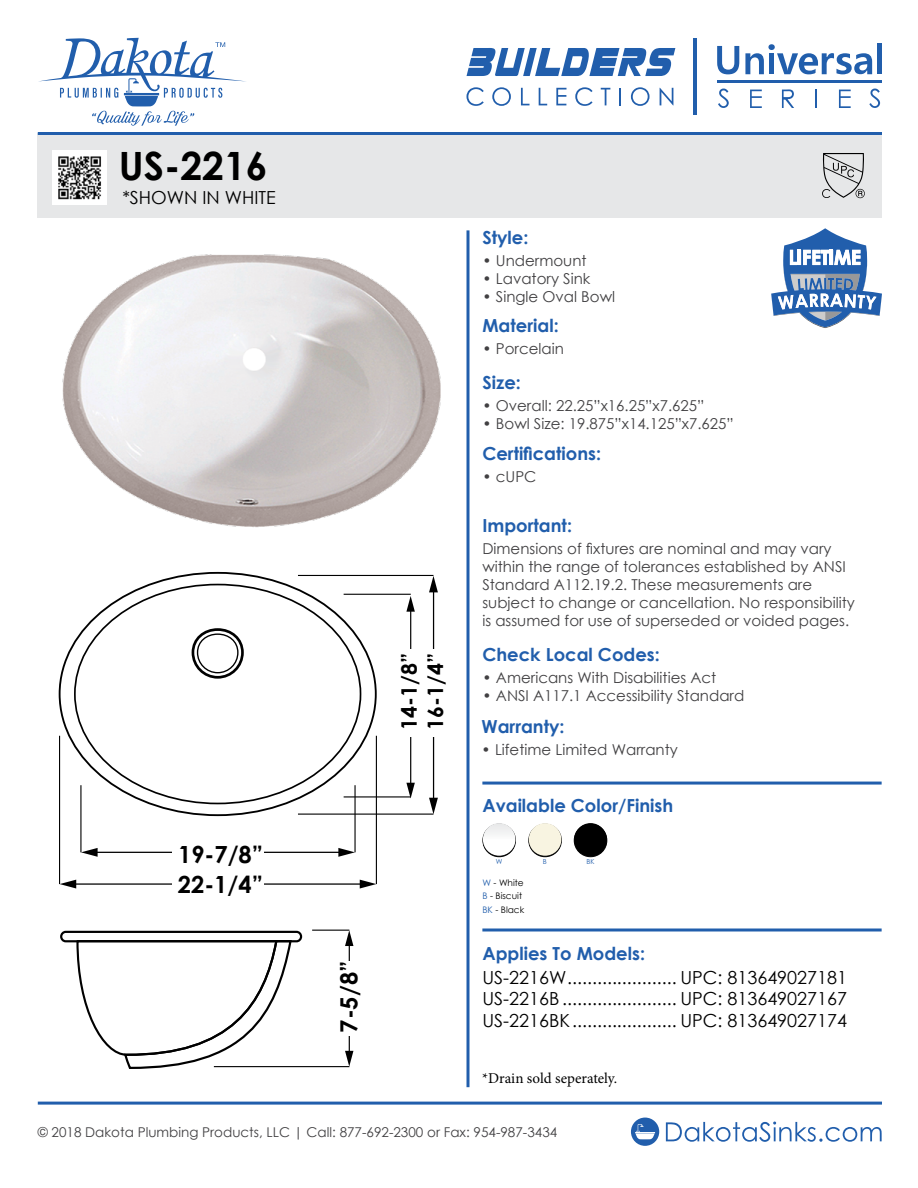
<style>
.page{position:relative;width:918px;height:1188px;background:#fff}
.page>*{position:absolute;margin:0;border:0;box-sizing:border-box;transform-origin:0 0}
.t1{font:700 39px "Century Gothic";color:#000}
.t2{font:700 23.7px "Century Gothic";color:#000}
.t3{font:700 21.3px/26.2px "Century Gothic";color:#000}
.t4{font:18px/21.6px "Century Gothic";color:#000;text-align:justify}
.t5{font:700 18px "Century Gothic";color:#215eac}
.t6{font:15px/18px "Century Gothic";color:#414042}
.t7{font:15px "Minion Pro";color:#000}
.t8{font:13.5px "Century Gothic";color:#414042}
.t9{font:9px/13.5px "Century Gothic";color:#000}
.t10{font:6.9px "Century Gothic";color:#215eac}
.s1{color:#215eac}
</style>
<div class="page">
<div style="left:38px;top:134px;width:844px;height:84px;background:#e6e7e8"></div>
<hr style="left:38px;top:132px;width:844px;height:3px;background:#215eac">
<hr style="left:38px;top:1102px;width:844px;height:3px;background:#215eac">
<svg style="left:822px;top:153px;width:43px;height:45px"></svg>
<svg style="left:466px;top:230px;width:4px;height:857px;background:#5886c0"></svg>
<svg style="left:717px;top:46px;width:22px;height:28px"></svg>
<svg style="left:745px;top:44px;width:127px;height:30px"></svg>
<div style="left:877px;top:43px;width:5px;height:31px;background:#215eac"></div>
<hr style="left:717px;top:80px;width:165px;height:3px;background:#215eac">
<svg style="left:718px;top:89px;width:11px;height:19px"></svg>
<svg style="left:750px;top:90px;width:12px;height:18px"></svg>
<svg style="left:782px;top:89px;width:12px;height:19px"></svg>
<svg style="left:815px;top:90px;width:2px;height:18px"></svg>
<svg style="left:839px;top:90px;width:12px;height:18px"></svg>
<svg style="left:869px;top:89px;width:11px;height:19px"></svg>
<hr style="left:693px;top:38px;width:4px;height:77px;background:#215eac">
<svg style="left:467px;top:48px;width:208px;height:28px"></svg>
<svg style="left:466px;top:87px;width:18px;height:19px"></svg>
<svg style="left:492px;top:87px;width:19px;height:19px"></svg>
<svg style="left:521px;top:88px;width:9px;height:17px"></svg>
<svg style="left:539px;top:88px;width:8px;height:17px"></svg>
<svg style="left:556px;top:88px;width:10px;height:17px"></svg>
<svg style="left:575px;top:87px;width:18px;height:19px"></svg>
<svg style="left:601px;top:88px;width:9px;height:17px"></svg>
<svg style="left:619px;top:88px;width:2px;height:17px"></svg>
<svg style="left:631px;top:87px;width:19px;height:19px"></svg>
<svg style="left:660px;top:88px;width:13px;height:17px"></svg>
<svg style="left:38px;top:38px;width:208px;height:88px"></svg>
<svg style="left:666px;top:1122px;width:216px;height:20px"></svg>
<svg style="left:631px;top:1118px;width:28px;height:28px"></svg>
<img style="left:62px;top:254px;width:379px;height:274px">
<hr style="left:349px;top:943px;width:1px;height:111px;background:#000">
<svg style="left:345px;top:930px;width:8px;height:16px"></svg>
<svg style="left:345px;top:1051px;width:8px;height:16px"></svg>
<div style="left:336px;top:961px;width:28px;height:74px;background:#fff"></div>
<hr style="left:312px;top:930px;width:37px;height:1px;background:#000">
<hr style="left:214px;top:1066px;width:135px;height:1px;background:#000">
<div style="left:60px;top:931px;width:242px;height:11px;border:2px solid #000;border-radius:5px"></div>
<svg style="left:75px;top:939px;width:218px;height:130px"></svg>
<hr style="left:73px;top:883px;width:290px;height:2px;background:#000">
<svg style="left:360px;top:880px;width:16px;height:9px"></svg>
<svg style="left:60px;top:880px;width:16px;height:9px"></svg>
<div style="left:173px;top:870px;width:91px;height:28px;background:#fff"></div>
<hr style="left:59px;top:736px;width:1px;height:148px;background:#000">
<hr style="left:376px;top:736px;width:1px;height:148px;background:#000">
<hr style="left:95px;top:852px;width:246px;height:1px;background:#000">
<svg style="left:338px;top:848px;width:17px;height:9px"></svg>
<svg style="left:81px;top:848px;width:17px;height:9px"></svg>
<div style="left:173px;top:838px;width:91px;height:29px;background:#fff"></div>
<hr style="left:80px;top:785px;width:1px;height:67px;background:#000">
<hr style="left:354px;top:785px;width:2px;height:67px;background:#000">
<hr style="left:410px;top:609px;width:1px;height:177px;background:#000">
<svg style="left:406px;top:596px;width:9px;height:16px"></svg>
<svg style="left:406px;top:783px;width:9px;height:15px"></svg>
<hr style="left:433px;top:589px;width:1px;height:212px;background:#000">
<svg style="left:429px;top:576px;width:9px;height:16px"></svg>
<svg style="left:429px;top:798px;width:9px;height:16px"></svg>
<div style="left:396px;top:649px;width:29px;height:88px;background:#fff"></div>
<div style="left:422px;top:649px;width:28px;height:88px;background:#fff"></div>
<hr style="left:298px;top:814px;width:135px;height:1px;background:#000">
<hr style="left:298px;top:575px;width:135px;height:1px;background:#000">
<hr style="left:344px;top:594px;width:67px;height:1px;background:#000">
<hr style="left:344px;top:796px;width:67px;height:1px;background:#000">
<svg style="left:191px;top:628px;width:53px;height:51px"></svg>
<svg style="left:482px;top:928px;width:400px;height:4px;background:#5886c0"></svg>
<hr style="left:482px;top:782px;width:400px;height:3px;background:#215eac">
<svg style="left:771px;top:228px;width:111px;height:100px"></svg>
<img style="left:53px;top:150px;width:54px;height:54px">
<svg style="left:528px;top:825px;width:34px;height:32px"></svg>
<div style="left:529px;top:823px;width:32px;height:33px;background:#f8f4e1;border-radius:50%"></div>
<svg style="left:482px;top:827px;width:34px;height:30px"></svg>
<svg style="left:483px;top:823px;width:32px;height:33px"></svg>
<svg style="left:574px;top:824px;width:33px;height:33px"></svg>
<div style="left:574px;top:823px;width:33px;height:33px;background:#000;border-radius:50%"></div>
<h1 class="t1" style="left:119px;top:136px;width:150px">US-2216</h1>
<p class="t4" style="left:122px;top:186px;width:155px">*SHOWN IN WHITE</p>
<h2 class="t2" style="left:178px;top:837px;width:87px">19-7/8”</h2>
<h2 class="t2" style="left:178px;top:866px;width:87px">22-1/4”</h2>
<h2 class="t2" style="left:331px;top:1033px;width:73px;rotate:-90deg">7-5/8”</h2>
<h3 class="t3" style="left:395px;top:730px;width:78px;rotate:-90deg">14-1/8”<br>16-1/4”</h3>
<p class="t5" style="left:482px;top:224px;width:48px">Style:</p>
<p class="t6" style="left:482px;top:251px;width:106px">• Undermount</p>
<p class="t6" style="left:482px;top:269px;width:110px">• Lavatory Sink</p>
<p class="t6" style="left:482px;top:287px;width:134px">• Single Oval Bowl</p>
<p class="t5" style="left:482px;top:312px;width:78px">Material:</p>
<p class="t6" style="left:482px;top:340px;width:83px">• Porcelain</p>
<p class="t5" style="left:482px;top:369px;width:40px">Size:</p>
<p class="t6" style="left:482px;top:397px;width:224px">• Overall: 22.25”x16.25”x7.625”</p>
<p class="t6" style="left:482px;top:415px;width:253px">• Bowl Size: 19.875”x14.125”x7.625”</p>
<p class="t5" style="left:482px;top:440px;width:120px">Certifications:</p>
<p class="t6" style="left:482px;top:468px;width:56px">• cUPC</p>
<p class="t5" style="left:482px;top:512px;width:91px">Important:</p>
<p class="t6" style="left:482px;top:539px;width:374px">Dimensions of fixtures are nominal and may vary within the range of tolerances established by ANSI Standard A112.19.2. These measurements are subject to change or cancellation. No responsibility is assumed for use of superseded or voided pages.</p>
<p class="t5" style="left:482px;top:640px;width:179px">Check Local Codes:</p>
<p class="t6" style="left:482px;top:668px;width:235px">• Americans With Disabilities Act</p>
<p class="t6" style="left:482px;top:686px;width:264px">• ANSI A117.1 Accessibility Standard</p>
<p class="t5" style="left:482px;top:713px;width:85px">Warranty:</p>
<p class="t6" style="left:482px;top:740px;width:198px">• Lifetime Limited Warranty</p>
<p class="t5" style="left:482px;top:792px;width:192px">Available Color/Finish</p>
<p class="t10" style="left:496px;top:857px;width:8px">W</p>
<p class="t10" style="left:543px;top:857px;width:5px">B</p>
<p class="t9" style="left:482px;top:876px;width:43px"><span class="s1">W</span> - White<br><span class="s1">B</span> - Biscuit<br><span class="s1">BK</span> - Black</p>
<p class="t10" style="left:586px;top:857px;width:10px">BK</p>
<p class="t5" style="left:482px;top:939px;width:164px">Applies To Models:</p>
<p class="t4" style="left:482px;top:966px;width:366px">US-2216W...................... UPC: 813649027181<br>US-2216B ....................... UPC: 813649027167<br>US-2216BK..................... UPC: 813649027174</p>
<p class="t7" style="left:482px;top:1068px;width:136px">*Drain sold seperately.</p>
<p class="t8" style="left:38px;top:1122px;width:521px">© 2018 Dakota Plumbing Products, LLC | Call: 877-692-2300 or Fax: 954-987-3434</p>
</div>
